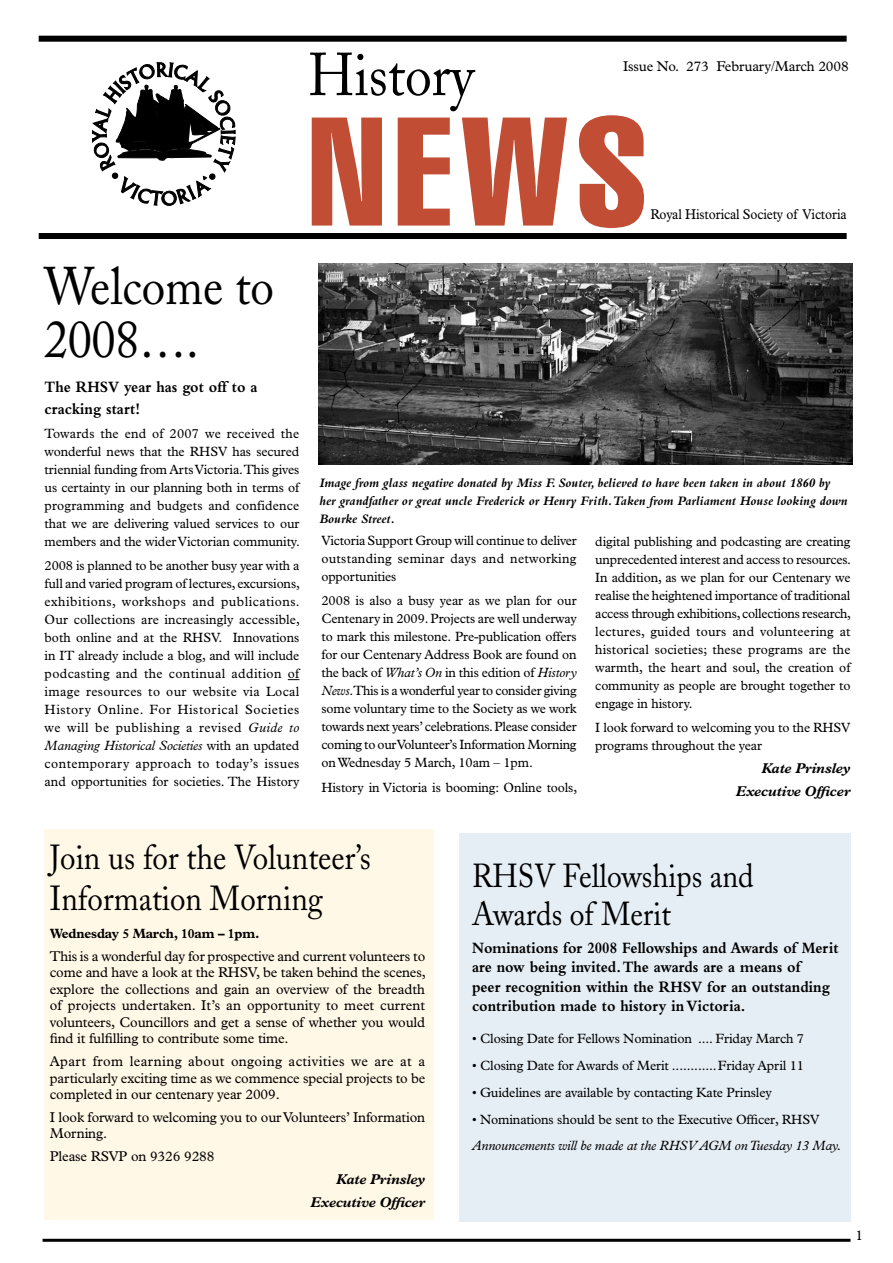
<style>
.page{position:relative;width:893px;height:1263px;background:#fff}
.page>*{position:absolute;margin:0;border:0;box-sizing:border-box;transform-origin:0 0}
.t1{font:extra-condensed 150px "Swiss 911 BT";color:#c04d34}
.t2{font:59.85px "Adobe Caslon";color:#000;scale:.9 1}
.t3{font:52.5px/52.5px "Adobe Caslon";color:#000;scale:.9 1}
.t4{font:34.5px/41.4px "Adobe Caslon";color:#000;scale:.9 1}
.t5{font:33px/37.2px "Adobe Caslon";color:#000;scale:.9 1}
.t6{font:700 16.5px/19.5px "Bembo";color:#000;scale:.9 1}
.t7{font:14.25px/16.5px "Plantin";letter-spacing:-.01em;color:#000;text-align:justify}
.t8{font:italic 700 14.25px/23px "Plantin";letter-spacing:-.01em;color:#000;text-align:right}
.t9{font:14.25px "Plantin";letter-spacing:-.01em;color:#000;scale:.91 1}
.t10{font:13.5px/18px "Plantin";letter-spacing:-.01em;color:#000;text-align:justify}
.t11{font:italic 700 13.5px/18px "Bembo";color:#000}
.t12{font:italic 13.5px "Plantin";letter-spacing:-.01em;color:#000}
.t13{font:700 13.5px "Plantin";letter-spacing:-.01em;color:#000}
.s1{font-style:italic}
</style>
<div class="page">
<hr style="left:43px;top:1239px;width:807px;height:3px;background:#000">
<div style="left:459px;top:833px;width:391px;height:389px;background:#e6eef5"></div>
<div style="left:44px;top:829px;width:390px;height:390px;background:#fff8e6"></div>
<div style="left:39px;top:233px;width:808px;height:6px;background:#000"></div>
<div style="left:39px;top:36px;width:808px;height:6px;background:#000"></div>
<svg style="left:92px;top:62px;width:143px;height:144px"></svg>
<img style="left:319px;top:264px;width:533px;height:201px">
<h2 class="t2" style="left:308px;top:40px;width:186px">History</h2>
<h1 class="t1" style="left:308px;top:87px;width:340px">NEWS</h1>
<p class="t7" style="left:623px;top:57px;width:227px">Issue No. 273 February/March 2008</p>
<p class="t9" style="left:650px;top:206px;width:217px">Royal Historical Society of Victoria</p>
<h3 class="t3" style="left:45px;top:261px;width:256px">Welcome to<br>2008….</h3>
<p class="t6" style="left:45px;top:375px;width:238px;line-height:22.5px">The RHSV year has got off to a cracking start!</p>
<p class="t10" style="left:45px;top:424px;width:257px">Towards the end of 2007 we received the wonderful news that the RHSV has secured triennial funding from Arts Victoria. This gives us certainty in our planning both in terms of programming and budgets and confidence that we are delivering valued services to our members and the wider Victorian community.</p>
<p class="t10" style="left:45px;top:557px;width:257px">2008 is planned to be another busy year with a full and varied program of lectures, excursions, exhibitions, workshops and publications.<br>Our collections are increasingly accessible, both online and at the RHSV. Innovations in IT already include a blog, and will include podcasting and the continual addition of image resources to our website via Local History Online. For Historical Societies we will be publishing a revised <span class="s1">Guide to Managing Historical Societies</span> with an updated contemporary approach to today’s issues and opportunities for societies. The History</p>
<p class="t11" style="left:319px;top:473px;width:530px">Image from glass negative donated by Miss F. Souter, believed to have been taken in about 1860 by her grandfather or great uncle Frederick or Henry Frith. Taken from Parliament House looking down<br>Bourke Street.</p>
<p class="t10" style="left:321px;top:531px;width:257px">Victoria Support Group will continue to deliver outstanding seminar days and networking opportunities</p>
<p class="t10" style="left:321px;top:591px;width:257px">2008 is also a busy year as we plan for our Centenary in 2009. Projects are well underway to mark this milestone. Pre-publication offers for our Centenary Address Book are found on the back of <span class="s1">What’s On</span> in this edition of <span class="s1">History News</span>. This is a wonderful year to consider giving some voluntary time to the Society as we work towards next years’ celebrations. Please consider coming to our Volunteer’s Information Morning on Wednesday 5 March, 1 0am – 1 pm.</p>
<p class="t10" style="left:321px;top:778px;width:257px">History in Victoria is booming: Online tools,</p>
<p class="t10" style="left:595px;top:532px;width:257px">digital publishing and podcasting are creating unprecedented interest and access to resources.<br>In addition, as we plan for our Centenary we realise the heightened importance of traditional access through exhibitions, collections research, lectures, guided tours and volunteering at historical societies; these programs are the warmth, the heart and soul, the creation of community as people are brought together to engage in history.</p>
<p class="t10" style="left:595px;top:718px;width:257px">I look forward to welcoming you to the RHSV programs throughout the year</p>
<p class="t8" style="left:736px;top:756px;width:116px">Kate Prinsley<br>Executive Officer</p>
<h3 class="t4" style="left:50px;top:837px;width:358px">Join us for the Volunteer’s<br>Information Morning</h3>
<p class="t13" style="left:50px;top:925px;width:211px">Wednesday 5 March, 10am – 1pm.</p>
<p class="t7" style="left:50px;top:947px;width:377px">This is a wonderful day for prospective and current volunteers to come and have a look at the RHSV, be taken behind the scenes, explore the collections and gain an overview of the breadth of projects undertaken. It’s an opportunity to meet current volunteers, Councillors and get a sense of whether you would find it fulfilling to contribute some time.</p>
<p class="t7" style="left:50px;top:1053px;width:377px">Apart from learning about ongoing activities we are at a particularly exciting time as we commence special projects to be completed in our centenary year 2009.</p>
<p class="t7" style="left:50px;top:1109px;width:377px">I look forward to welcoming you to our Volunteers’ Information<br>Morning.</p>
<p class="t7" style="left:50px;top:1148px;width:166px">Please RSVP on 9326 9288</p>
<p class="t8" style="left:311px;top:1167px;width:116px">Kate Prinsley<br>Executive Officer</p>
<h3 class="t5" style="left:472px;top:858px;width:315px">RHSV Fellowships and<br>Awards of Merit</h3>
<p class="t6" style="left:472px;top:937px;width:409px">Nominations for 2008 Fellowships and Awards of Merit are now being invited. The awards are a means of<br>peer recognition within the RHSV for an outstanding contribution made to history in Victoria.</p>
<p class="t10" style="left:472px;top:1030px;width:334px">• Closing Date for Fellows Nomination .... Friday March 7</p>
<p class="t10" style="left:472px;top:1056px;width:325px">• Closing Date for Awards of Merit ............Friday April 11</p>
<p class="t10" style="left:472px;top:1083px;width:301px">• Guidelines are available by contacting Kate Prinsley</p>
<p class="t10" style="left:472px;top:1110px;width:349px">• Nominations should be sent to the Executive Officer, RHSV</p>
<p class="t12" style="left:472px;top:1138px;width:371px">Announcements will be made at the RHSV AGM on Tuesday 13 May.</p>
</div>
